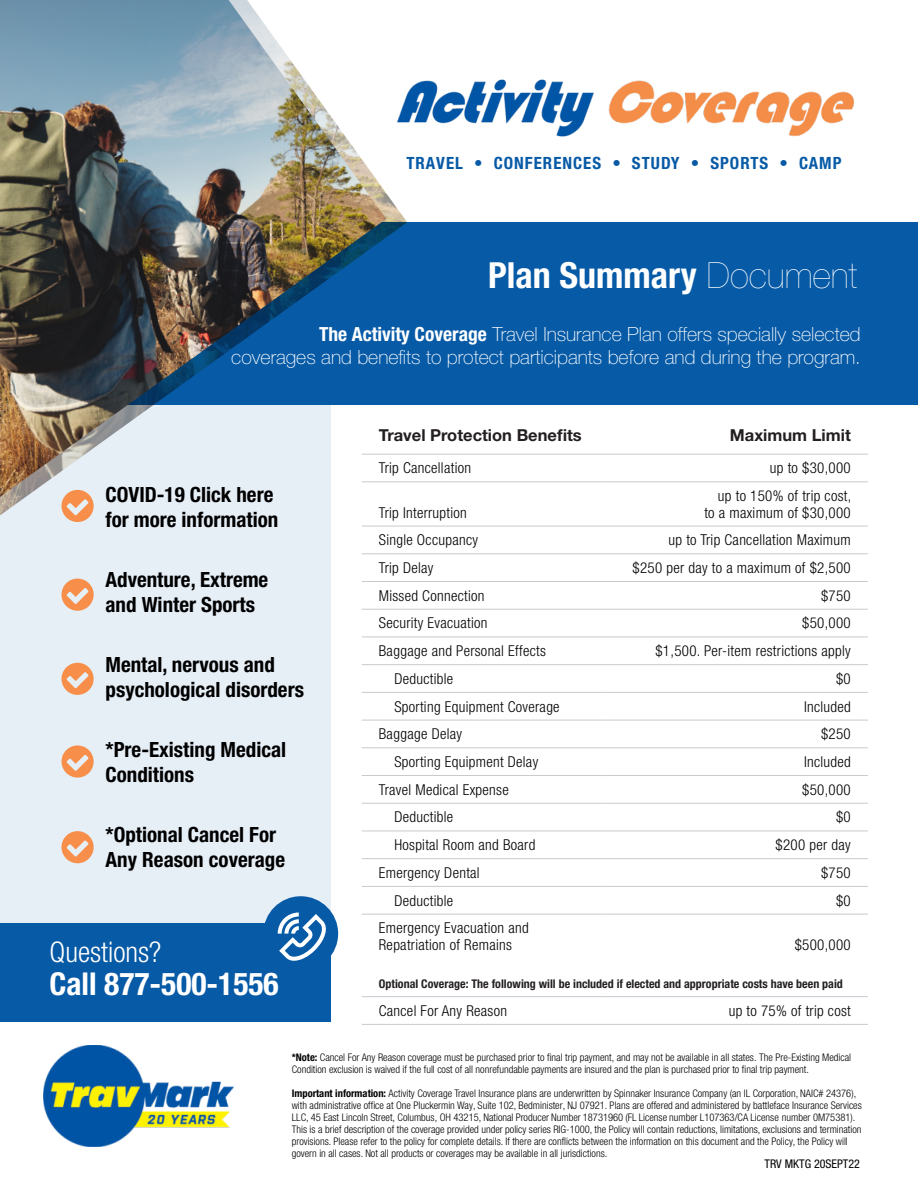
<style>
.page{position:relative;width:918px;height:1188px;background:#fff}
.page>*{position:absolute;margin:0;border:0;box-sizing:border-box;transform-origin:0 0}
.t1{font:700 condensed 36px "Helvetica Neue LT Pro";color:#fff}
.t2{font:700 condensed 31.5px "Helvetica Neue LT Pro";color:#fff}
.t3{font:300 condensed 28.5px "Helvetica Neue LT Pro";color:#fff}
.t4{font:700 condensed 21px/25.5px "Helvetica Neue LT Pro";color:#000}
.t5{font:100 19.5px/22.5px "Helvetica Neue LT Pro";color:#fff;text-align:right}
.t6{font:700 condensed 16.95px "Helvetica Neue LT Pro";letter-spacing:.06em;color:#075aa6}
.t7{font:700 16.5px "Helvetica Neue LT Pro";color:#231f20}
.t8{font:300 condensed 15px/16.5px "Helvetica Neue LT Pro";letter-spacing:.02em;color:#000;text-align:right}
.t9{font:700 condensed 12px "Helvetica Neue LT Pro";color:#231f20}
.t10{font:condensed 12px "Helvetica Neue";color:#000}
.t11{font:300 condensed 10.5px/12px "Helvetica Neue LT Pro";color:#000}
.s1{font-weight:300}
.s2{font-weight:200;font-stretch:normal}
.s3{font-weight:700;font-stretch:condensed}
.s4{font-weight:700}
</style>
<div class="page">
<div style="left:0;top:231px;width:330px;height:770px;background:#e6eef6"></div>
<div style="left:0;top:222px;width:918px;height:183px;background:#075aa6"></div>
<div style="left:0;top:923px;width:330px;height:99px;background:#075aa6"></div>
<img style="left:407px;top:79px;width:446px;height:57px">
<svg style="left:61px;top:579px;width:33px;height:32px"></svg>
<svg style="left:61px;top:663px;width:33px;height:32px"></svg>
<svg style="left:61px;top:745px;width:33px;height:33px"></svg>
<svg style="left:61px;top:831px;width:33px;height:32px"></svg>
<svg style="left:407px;top:453px;width:461px;height:1px"></svg>
<hr style="left:362px;top:454px;width:242px;height:1px;background:#c8c9cf">
<hr style="left:604px;top:454px;width:264px;height:1px;background:#c8c9cf">
<hr style="left:362px;top:481px;width:242px;height:1px;background:#c8c9cf">
<hr style="left:604px;top:481px;width:264px;height:1px;background:#c8c9cf">
<hr style="left:362px;top:526px;width:242px;height:1px;background:#c8c9cf">
<hr style="left:604px;top:526px;width:264px;height:1px;background:#c8c9cf">
<hr style="left:362px;top:553px;width:242px;height:1px;background:#c8c9cf">
<hr style="left:604px;top:553px;width:264px;height:1px;background:#c8c9cf">
<hr style="left:362px;top:581px;width:242px;height:1px;background:#c8c9cf">
<hr style="left:604px;top:581px;width:264px;height:1px;background:#c8c9cf">
<hr style="left:362px;top:609px;width:242px;height:1px;background:#c8c9cf">
<hr style="left:604px;top:609px;width:264px;height:1px;background:#c8c9cf">
<hr style="left:362px;top:637px;width:242px;height:1px;background:#c8c9cf">
<hr style="left:604px;top:637px;width:264px;height:1px;background:#c8c9cf">
<hr style="left:362px;top:664px;width:242px;height:1px;background:#c8c9cf">
<hr style="left:604px;top:664px;width:264px;height:1px;background:#c8c9cf">
<hr style="left:362px;top:692px;width:242px;height:1px;background:#c8c9cf">
<hr style="left:604px;top:692px;width:264px;height:1px;background:#c8c9cf">
<hr style="left:362px;top:720px;width:242px;height:1px;background:#c8c9cf">
<hr style="left:604px;top:720px;width:264px;height:1px;background:#c8c9cf">
<hr style="left:362px;top:747px;width:242px;height:1px;background:#c8c9cf">
<hr style="left:604px;top:747px;width:264px;height:1px;background:#c8c9cf">
<hr style="left:362px;top:775px;width:242px;height:1px;background:#c8c9cf">
<hr style="left:604px;top:775px;width:264px;height:1px;background:#c8c9cf">
<hr style="left:362px;top:803px;width:242px;height:1px;background:#c8c9cf">
<hr style="left:604px;top:803px;width:264px;height:1px;background:#c8c9cf">
<hr style="left:362px;top:831px;width:242px;height:1px;background:#c8c9cf">
<hr style="left:604px;top:831px;width:264px;height:1px;background:#c8c9cf">
<hr style="left:362px;top:858px;width:242px;height:1px;background:#c8c9cf">
<hr style="left:604px;top:858px;width:264px;height:1px;background:#c8c9cf">
<hr style="left:362px;top:886px;width:242px;height:1px;background:#c8c9cf">
<hr style="left:604px;top:886px;width:264px;height:1px;background:#c8c9cf">
<hr style="left:362px;top:914px;width:242px;height:1px;background:#c8c9cf">
<hr style="left:604px;top:914px;width:264px;height:1px;background:#c8c9cf">
<hr style="left:362px;top:1024px;width:242px;height:1px;background:#c8c9cf">
<hr style="left:604px;top:1024px;width:264px;height:1px;background:#c8c9cf">
<hr style="left:362px;top:996px;width:242px;height:1px;background:#c8c9cf">
<hr style="left:604px;top:996px;width:264px;height:1px;background:#c8c9cf">
<div style="left:263px;top:896px;width:75px;height:75px;background:#075aa6;border-radius:50%"></div>
<svg style="left:278px;top:913px;width:48px;height:48px"></svg>
<img style="left:43px;top:1046px;width:191px;height:101px">
<img style="left:0;top:95px;width:407px;height:427px">
<img style="left:0;top:0;width:386px;height:497px">
<h3 class="t6" style="left:406px;top:153px;width:437px">TRAVEL <span class="s1">•</span> CONFERENCES <span class="s1">•</span> STUDY <span class="s1">•</span> SPORTS <span class="s1">•</span> CAMP</h3>
<h1 class="t1" style="left:488px;top:253px;width:371px">Plan Summary <span class="s2">Document</span></h1>
<h3 class="t5" style="left:231px;top:323px;width:631px"><span class="s3">The Activity Coverage</span> Travel Insurance Plan offers specially selected coverages and benefits to protect participants before and during the program.</h3>
<h3 class="t4" style="left:106px;top:482px;width:174px">COVID-19 Click here for more information</h3>
<h3 class="t7" style="left:379px;top:425px;width:204px">Travel Protection Benefits</h3>
<h3 class="t7" style="left:730px;top:425px;width:122px">Maximum Limit</h3>
<h3 class="t8" style="left:379px;top:460px;width:94px">Trip Cancellation</h3>
<h3 class="t8" style="left:770px;top:460px;width:82px">up to $30,000</h3>
<h3 class="t8" style="left:379px;top:504px;width:90px">Trip Interruption</h3>
<h3 class="t8" style="left:704px;top:487px;width:148px">up to 150% of trip cost, to a maximum of $30,000</h3>
<h3 class="t8" style="left:379px;top:532px;width:101px">Single Occupancy</h3>
<h3 class="t8" style="left:669px;top:532px;width:184px">up to Trip Cancellation Maximum</h3>
<h3 class="t8" style="left:379px;top:559px;width:56px">Trip Delay</h3>
<h3 class="t8" style="left:633px;top:559px;width:220px">$250 per day to a maximum of $2,500</h3>
<h3 class="t8" style="left:379px;top:587px;width:107px">Missed Connection</h3>
<h3 class="t8" style="left:821px;top:587px;width:31px">$750</h3>
<h3 class="t8" style="left:379px;top:615px;width:110px">Security Evacuation</h3>
<h3 class="t8" style="left:802px;top:615px;width:50px">$50,000</h3>
<h3 class="t8" style="left:379px;top:643px;width:169px">Baggage and Personal Effects</h3>
<h3 class="t8" style="left:655px;top:643px;width:197px">$1,500. Per-item restrictions apply</h3>
<h3 class="t8" style="left:394px;top:670px;width:60px">Deductible</h3>
<h3 class="t8" style="left:836px;top:670px;width:16px">$0</h3>
<h3 class="t8" style="left:394px;top:698px;width:167px">Sporting Equipment Coverage</h3>
<h3 class="t8" style="left:804px;top:698px;width:48px">Included</h3>
<h3 class="t8" style="left:379px;top:726px;width:85px">Baggage Delay</h3>
<h3 class="t8" style="left:821px;top:726px;width:31px">$250</h3>
<h3 class="t8" style="left:394px;top:753px;width:145px">Sporting Equipment Delay</h3>
<h3 class="t8" style="left:804px;top:753px;width:48px">Included</h3>
<h3 class="t8" style="left:379px;top:781px;width:131px">Travel Medical Expense</h3>
<h3 class="t8" style="left:802px;top:781px;width:50px">$50,000</h3>
<h3 class="t8" style="left:394px;top:809px;width:60px">Deductible</h3>
<h3 class="t8" style="left:836px;top:809px;width:16px">$0</h3>
<h3 class="t8" style="left:394px;top:837px;width:142px">Hospital Room and Board</h3>
<h3 class="t8" style="left:776px;top:837px;width:77px">$200 per day</h3>
<h3 class="t8" style="left:379px;top:864px;width:102px">Emergency Dental</h3>
<h3 class="t8" style="left:821px;top:864px;width:31px">$750</h3>
<h3 class="t8" style="left:394px;top:892px;width:60px">Deductible</h3>
<h3 class="t8" style="left:836px;top:892px;width:16px">$0</h3>
<h3 class="t8" style="left:379px;top:920px;width:151px;text-align:left">Emergency Evacuation and<br>Repatriation of Remains</h3>
<h3 class="t4" style="left:106px;top:567px;width:164px">Adventure, Extreme and Winter Sports</h3>
<h3 class="t4" style="left:106px;top:652px;width:200px">Mental, nervous and psychological disorders</h3>
<h3 class="t4" style="left:106px;top:737px;width:182px">*Pre-Existing Medical<br>Conditions</h3>
<h3 class="t4" style="left:106px;top:822px;width:181px">*Optional Cancel For<br>Any Reason coverage</h3>
<h3 class="t8" style="left:795px;top:936px;width:58px">$500,000</h3>
<p class="t9" style="left:379px;top:977px;width:466px">Optional Coverage: The following will be included if elected and appropriate costs have been paid</p>
<h3 class="t8" style="left:379px;top:1002px;width:130px">Cancel For Any Reason</h3>
<h3 class="t8" style="left:729px;top:1002px;width:124px">up to 75% of trip cost</h3>
<p class="t11" style="left:292px;top:1051px;width:561px"><span class="s4">*Note:</span> Cancel For Any Reason coverage must be purchased prior to final trip payment, and may not be available in all states. The Pre-Existing Medical<br>Condition exclusion is waived if the full cost of all nonrefundable payments are insured and the plan is purchased prior to final trip payment.</p>
<p class="t11" style="left:292px;top:1087px;width:572px"><span class="s4">Important information:</span> Activity Coverage Travel Insurance plans are underwritten by Spinnaker Insurance Company (an IL Corporation, NAIC# 24376), with administrative office at One Pluckermin Way, Suite 102, Bedminister, NJ 07921. Plans are offered and administered by battleface Insurance Services LLC, 45 East Lincoln Street, Columbus, OH 43215, National Producer Number 18731960 (FL License number L107363/CA License number 0M75381).<br>This is a brief description of the coverage provided under policy series RIG-1000, the Policy will contain reductions, limitations, exclusions and termination provisions. Please refer to the policy for complete details. If there are conflicts between the information on this document and the Policy, the Policy will govern in all cases. Not all products or coverages may be available in all jurisdictions.</p>
<p class="t10" style="left:765px;top:1157px;width:97px">TRV MKTG 20SEPT22</p>
<h3 class="t3" style="left:50px;top:936px;width:113px">Questions?</h3>
<h2 class="t2" style="left:50px;top:965px;width:231px">Call 877-500-1556</h2>
</div>
